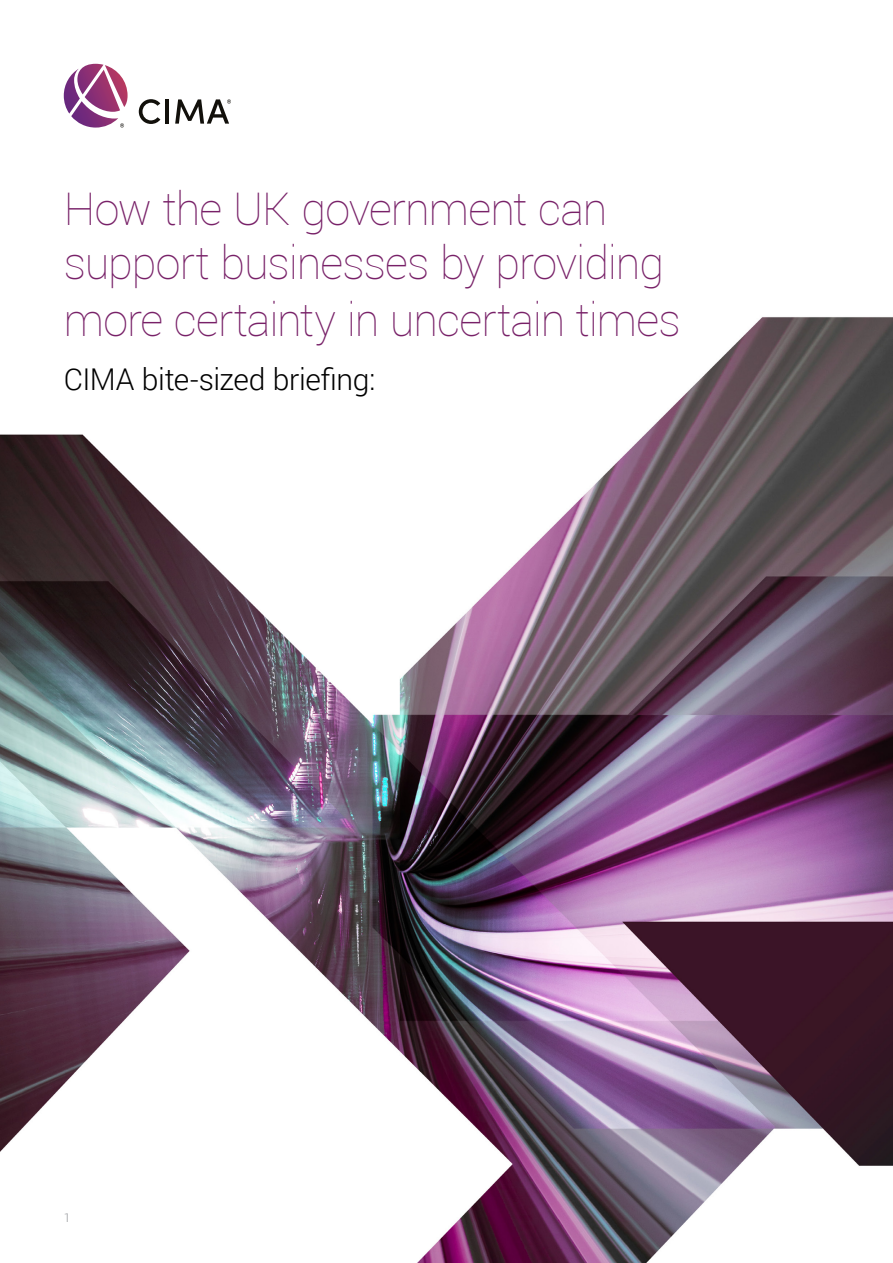
<style>
.page{position:relative;width:893px;height:1263px;background:#fff}
.page>*{position:absolute;margin:0;border:0;box-sizing:border-box;transform-origin:0 0}
.t1{font:100 45px/55.5px "Roboto";letter-spacing:-.02em;color:#782168}
.t2{font:300 30px "Roboto";letter-spacing:-.015em;color:#000}
.t3{font:300 12px "Roboto";color:#94969a}
</style>
<div class="page">
<img style="left:0;top:110px;width:893px;height:1153px">
<svg style="left:139px;top:99px;width:21px;height:25px"></svg>
<hr style="left:165px;top:99px;width:4px;height:25px;background:#12100b">
<svg style="left:175px;top:99px;width:56px;height:25px"></svg>
<svg style="left:64px;top:64px;width:64px;height:64px"></svg>
<p class="t1" style="left:64px;top:180px;width:618px">How the UK government can support businesses by providing more certainty in uncertain times</p>
<p class="t2" style="left:64px;top:359px;width:313px">CIMA bite-sized briefing:</p>
<p class="t3" style="left:64px;top:1209px;width:8px">1</p>
</div>
